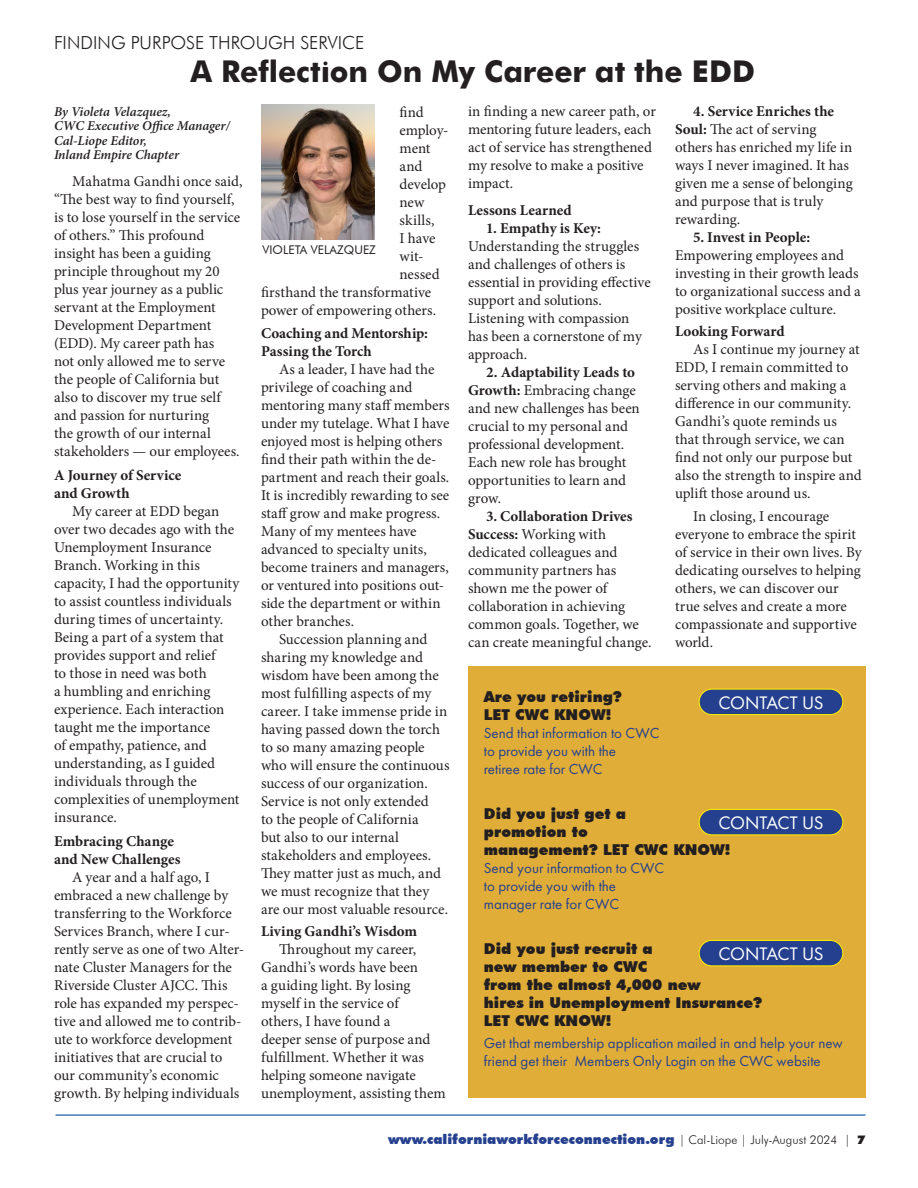
<style>
.page{position:relative;width:918px;height:1188px;background:#fff}
.page>*{position:absolute;margin:0;border:0;box-sizing:border-box;transform-origin:0 0}
.t1{font:700 30px "Futura";letter-spacing:-.005em;color:#231f20}
.t2{font:18.75px "Futura PT";letter-spacing:-.015em;color:#fff}
.t3{font:300 18px "Futura BT";color:#231f20}
.t4{font:15px/18px "Minion Pro";color:#231f20}
.t5{font:15px/18px "Futura PT";color:#25408f}
.t6{font:700 15px/18px "Minion Pro";color:#231f20}
.t7{font:900 15px/18px "Futura BT";color:#231f20}
.t8{font:italic 600 13.5px/14.4px "Minion Pro";letter-spacing:-.005em;color:#231f20}
.t9{font:900 13.5px "Futura BT";color:#25408f}
.t10{font:12px "Futura BT";color:#231f20}
.s1{font-weight:700}
.s2{font-weight:300;font-size:12px;color:#231f20}
.s3{font-size:12px;color:#231f20}
</style>
<div class="page">
<hr style="left:56px;top:1114px;width:810px;height:2px;background:#4579bd">
<img style="left:261px;top:105px;width:113px;height:135px">
<div style="left:468px;top:666px;width:398px;height:432px;background:#e0ae38"></div>
<div style="left:699px;top:689px;width:144px;height:26px;background:#25408f;border-radius:13px"></div>
<div style="left:699px;top:689px;width:144px;height:26px;border:1px solid #fff200;border-radius:13px"></div>
<div style="left:699px;top:809px;width:144px;height:26px;background:#25408f;border-radius:13px"></div>
<div style="left:699px;top:809px;width:144px;height:26px;border:1px solid #fff200;border-radius:13px"></div>
<div style="left:699px;top:940px;width:144px;height:26px;background:#25408f;border-radius:13px"></div>
<div style="left:699px;top:940px;width:144px;height:26px;border:1px solid #fff200;border-radius:13px"></div>
<p class="t3" style="left:54px;top:31px;width:312px">FINDING PURPOSE THROUGH SERVICE</p>
<h1 class="t1" style="left:190px;top:49px;width:566px">A Reflection On My Career at the EDD</h1>
<p class="t8" style="left:54px;top:104px;width:178px">By Violeta Velazquez,<br>CWC Executive Office Manager/<br>Cal-Liope Editor,<br>Inland Empire Chapter</p>
<p class="t4" style="left:54px;top:172px;width:190px;text-indent:18px">Mahatma Gandhi once said, “The best way to find yourself, is to lose yourself in the service of others.” This profound insight has been a guiding principle throughout my 20 plus year journey as a public servant at the Employment<br>Development Department (EDD). My career path has<br>not only allowed me to serve the people of California but also to discover my true self and passion for nurturing<br>the growth of our internal stakeholders — our employees.</p>
<p class="t6" style="left:54px;top:466px;width:129px">A Journey of Service and Growth</p>
<p class="t4" style="left:54px;top:502px;width:187px;text-indent:18px">My career at EDD began over two decades ago with the<br>Unemployment Insurance<br>Branch. Working in this capacity, I had the opportunity to assist countless individuals during times of uncertainty.<br>Being a part of a system that provides support and relief<br>to those in need was both<br>a humbling and enriching experience. Each interaction taught me the importance<br>of empathy, patience, and understanding, as I guided individuals through the complexities of unemployment insurance.</p>
<p class="t6" style="left:54px;top:832px;width:128px">Embracing Change and New Challenges</p>
<p class="t4" style="left:54px;top:868px;width:192px;text-indent:18px">A year and a half ago, I embraced a new challenge by transferring to the Workforce<br>Services Branch, where I cur&shy;rently serve as one of two Alter&shy;nate Cluster Managers for the<br>Riverside Cluster AJCC. This role has expanded my perspec&shy;tive and allowed me to contrib&shy;ute to workforce development initiatives that are crucial to our community’s economic growth. By helping individuals</p>
<p class="t4" style="left:400px;top:103px;width:26px">find</p>
<p class="t4" style="left:400px;top:121px;width:50px">employ-</p>
<p class="t4" style="left:400px;top:139px;width:32px">ment</p>
<p class="t4" style="left:400px;top:157px;width:24px">and</p>
<p class="t4" style="left:400px;top:175px;width:48px">develop</p>
<p class="t4" style="left:400px;top:193px;width:26px">new</p>
<p class="t4" style="left:400px;top:211px;width:36px">skills,</p>
<p class="t4" style="left:400px;top:229px;width:37px">I have</p>
<p class="t4" style="left:400px;top:247px;width:25px">wit-</p>
<p class="t4" style="left:400px;top:265px;width:41px">nessed</p>
<p class="t4" style="left:261px;top:283px;width:172px">firsthand the transformative</p>
<p class="t4" style="left:261px;top:301px;width:177px">power of empowering others.</p>
<p class="t6" style="left:261px;top:324px;width:169px">Coaching and Mentorship:<br>Passing the Torch</p>
<p class="t4" style="left:261px;top:360px;width:190px;text-indent:18px">As a leader, I have had the privilege of coaching and mentoring many staff members under my tutelage. What I have enjoyed most is helping others find their path within the de&shy;partment and reach their goals.<br>It is incredibly rewarding to see staff grow and make progress.<br>Many of my mentees have advanced to specialty units, become trainers and managers, or ventured into positions out&shy;side the department or within other branches.</p>
<p class="t4" style="left:261px;top:630px;width:190px;text-indent:18px">Succession planning and sharing my knowledge and wisdom have been among the most fulfilling aspects of my career. I take immense pride in having passed down the torch to so many amazing people who will ensure the continuous success of our organization.<br>Service is not only extended<br>to the people of California<br>but also to our internal stakeholders and employees.<br>They matter just as much, and we must recognize that they are our most valuable resource.</p>
<p class="t6" style="left:261px;top:922px;width:158px">Living Gandhi’s Wisdom</p>
<p class="t4" style="left:261px;top:940px;width:186px;text-indent:18px">Throughout my career,<br>Gandhi’s words have been<br>a guiding light. By losing myself in the service of<br>others, I have found a<br>deeper sense of purpose and fulfillment. Whether it was helping someone navigate unemployment, assisting them</p>
<p class="t10" style="left:262px;top:242px;width:115px">VIOLETA VELAZQUEZ</p>
<p class="t4" style="left:468px;top:102px;width:189px">in finding a new career path, or mentoring future leaders, each act of service has strengthened my resolve to make a positive impact.</p>
<p class="t6" style="left:468px;top:201px;width:105px">Lessons Learned</p>
<p class="t6" style="left:486px;top:219px;width:117px">1. Empathy is Key:</p>
<p class="t4" style="left:468px;top:237px;width:184px">Understanding the struggles and challenges of others is essential in providing effective support and solutions.<br>Listening with compassion has been a cornerstone of my approach.</p>
<p class="t4" style="left:468px;top:363px;width:173px;text-indent:18px"><span class="s1">2. Adaptability Leads to<br>Growth:</span> Embracing change and new challenges has been crucial to my personal and professional development.<br>Each new role has brought opportunities to learn and grow.</p>
<p class="t4" style="left:468px;top:507px;width:185px;text-indent:18px"><span class="s1">3. Collaboration Drives<br>Success:</span> Working with dedicated colleagues and community partners has shown me the power of collaboration in achieving common goals. Together, we can create meaningful change.</p>
<p class="t4" style="left:675px;top:102px;width:179px;text-indent:18px"><span class="s1">4. Service Enriches the<br>Soul:</span> The act of serving others has enriched my life in ways I never imagined. It has given me a sense of belonging and purpose that is truly rewarding.</p>
<p class="t6" style="left:693px;top:228px;width:119px">5. Invest in People:</p>
<p class="t4" style="left:675px;top:246px;width:187px">Empowering employees and investing in their growth leads to organizational success and a positive workplace culture.</p>
<p class="t6" style="left:675px;top:322px;width:111px">Looking Forward</p>
<p class="t4" style="left:675px;top:340px;width:188px;text-indent:18px">As I continue my journey at<br>EDD, I remain committed to serving others and making a difference in our community.<br>Gandhi’s quote reminds us that through service, we can find not only our purpose but also the strength to inspire and uplift those around us.</p>
<p class="t4" style="left:675px;top:507px;width:188px;text-indent:18px">In closing, I encourage everyone to embrace the spirit of service in their own lives. By dedicating ourselves to helping others, we can discover our true selves and create a more compassionate and supportive world.</p>
<p class="t7" style="left:484px;top:687px;width:140px">Are you retiring?<br>LET CWC KNOW!</p>
<p class="t5" style="left:484px;top:724px;width:177px">Send that information to CWC to provide you with the<br>retiree rate for CWC</p>
<p class="t7" style="left:484px;top:804px;width:248px">Did you just get a<br>promotion to<br>management? LET CWC KNOW!</p>
<p class="t5" style="left:484px;top:859px;width:182px">Send your information to CWC to provide you with the manager rate for CWC</p>
<p class="t7" style="left:484px;top:939px;width:280px">Did you just recruit a<br>new member to CWC<br>from the almost 4,000 new<br>hires in Unemployment Insurance?<br>LET CWC KNOW!</p>
<p class="t5" style="left:484px;top:1034px;width:361px">Get that membership application mailed in and help your new friend get their Members Only Login on the CWC website</p>
<p class="t2" style="left:718px;top:691px;width:107px">CONTACT US</p>
<p class="t2" style="left:718px;top:811px;width:107px">CONTACT US</p>
<p class="t2" style="left:718px;top:942px;width:107px">CONTACT US</p>
<p class="t9" style="left:388px;top:1131px;width:479px">www.californiaworkforceconnection.org <span class="s2">| Cal-Liope | July-August 2024 |</span> <span class="s3">7</span></p>
</div>
